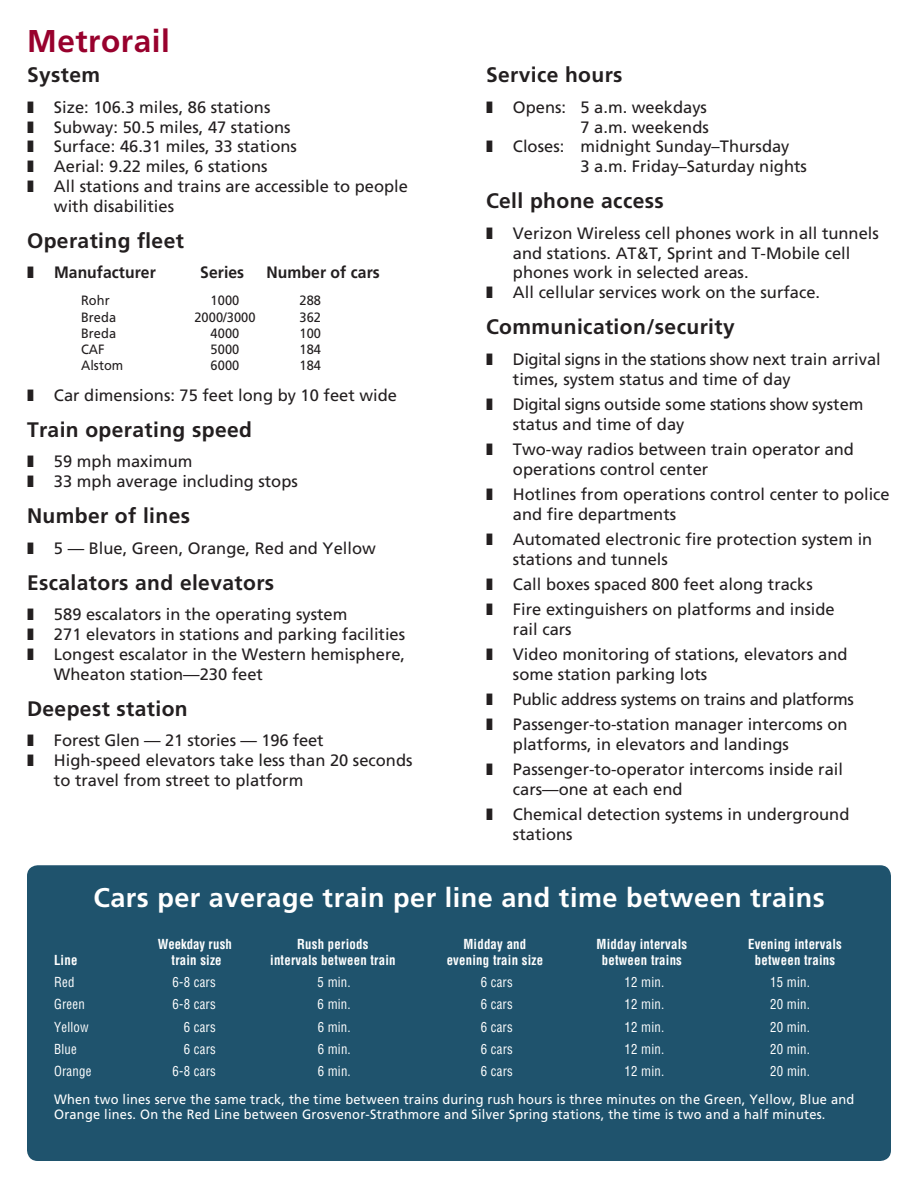
<style>
.page{position:relative;width:918px;height:1188px;background:#fff}
.page>*{position:absolute;margin:0;border:0;box-sizing:border-box;transform-origin:0 0}
.t1{font:700 31.5px "Frutiger";letter-spacing:.02em;color:#98012d}
.t2{font:700 27px "Frutiger";letter-spacing:.02em;color:#fff}
.t3{font:700 21px "Frutiger";letter-spacing:.02em;color:#231f20}
.t4{font:16.5px/19.8px "Frutiger Roman";color:#231f20}
.t5{font:16.5px "Frutiger Roman";letter-spacing:-.02em;color:#231f20}
.t6{font:700 16.5px "Frutiger";letter-spacing:.005em;color:#231f20;scale:.95 1}
.t7{font:13.5px/15px "Frutiger Roman";letter-spacing:.02em;color:#fff;scale:.95 1}
.t8{font:13.5px "Helvetica Condensed";letter-spacing:.015em;color:#fff;scale:.95 1}
.t9{font:700 13.5px "Helvetica Condensed";letter-spacing:.015em;color:#fff;scale:.95 1}
.t10{font:13.5px "Frutiger Roman";letter-spacing:.005em;color:#231f20;scale:.95 1}
.t11{font:700 13.5px "Helvetica Condensed";letter-spacing:-.005em;color:#fff;scale:.95 1}
</style>
<div class="page">
<div style="left:27px;top:865px;width:864px;height:296px;background:#1f536d;border-radius:11px"></div>
<h1 class="t1" style="left:27px;top:22px;width:145px">Metrorail</h1>
<p class="t3" style="left:27px;top:63px;width:75px">System</p>
<p class="t4" style="left:54px;top:97px;width:218px">Size: 106.3 miles, 86 stations</p>
<p class="t4" style="left:54px;top:117px;width:238px">Subway: 50.5 miles, 47 stations</p>
<p class="t4" style="left:54px;top:137px;width:245px">Surface: 46.31 miles, 33 stations</p>
<p class="t4" style="left:54px;top:156px;width:215px">Aerial: 9.22 miles, 6 stations</p>
<p class="t4" style="left:54px;top:176px;width:355px">All stations and trains are accessible to people with disabilities</p>
<p class="t3" style="left:27px;top:228px;width:158px">Operating fleet</p>
<p class="t6" style="left:54px;top:263px;width:109px">Manufacturer</p>
<p class="t6" style="left:200px;top:263px;width:48px">Series</p>
<p class="t6" style="left:267px;top:263px;width:121px">Number of cars</p>
<p class="t10" style="left:81px;top:293px;width:32px">Rohr</p>
<p class="t10" style="left:211px;top:293px;width:32px">1000</p>
<p class="t10" style="left:299px;top:293px;width:24px">288</p>
<p class="t10" style="left:81px;top:309px;width:39px">Breda</p>
<p class="t10" style="left:194px;top:309px;width:66px">2000/3000</p>
<p class="t10" style="left:299px;top:309px;width:24px">362</p>
<p class="t10" style="left:81px;top:325px;width:39px">Breda</p>
<p class="t10" style="left:211px;top:325px;width:32px">4000</p>
<p class="t10" style="left:299px;top:325px;width:24px">100</p>
<p class="t10" style="left:81px;top:341px;width:26px">CAF</p>
<p class="t10" style="left:211px;top:341px;width:32px">5000</p>
<p class="t10" style="left:299px;top:341px;width:24px">184</p>
<p class="t10" style="left:81px;top:358px;width:46px">Alstom</p>
<p class="t10" style="left:211px;top:358px;width:32px">6000</p>
<p class="t10" style="left:299px;top:358px;width:24px">184</p>
<p class="t4" style="left:54px;top:385px;width:344px">Car dimensions: 75 feet long by 10 feet wide</p>
<p class="t3" style="left:27px;top:417px;width:227px">Train operating speed</p>
<p class="t4" style="left:54px;top:452px;width:140px">59 mph maximum</p>
<p class="t4" style="left:54px;top:471px;width:245px">33 mph average including stops</p>
<p class="t3" style="left:27px;top:504px;width:165px">Number of lines</p>
<p class="t4" style="left:54px;top:538px;width:323px">5 — Blue, Green, Orange, Red and Yellow</p>
<p class="t3" style="left:27px;top:570px;width:249px">Escalators and elevators</p>
<p class="t4" style="left:54px;top:605px;width:295px">589 escalators in the operating system</p>
<p class="t4" style="left:54px;top:624px;width:353px">271 elevators in stations and parking facilities</p>
<p class="t4" style="left:54px;top:644px;width:353px">Longest escalator in the Western hemisphere,<br>Wheaton station—230 feet</p>
<p class="t3" style="left:27px;top:696px;width:162px">Deepest station</p>
<p class="t4" style="left:54px;top:731px;width:271px">Forest Glen — 21 stories — 196 feet</p>
<p class="t4" style="left:54px;top:750px;width:360px">High-speed elevators take less than 20 seconds to travel from street to platform</p>
<p class="t3" style="left:486px;top:63px;width:138px">Service hours</p>
<p class="t4" style="left:513px;top:97px;width:197px;text-align:right">Opens: 5 a.m. weekdays<br>7 a.m. weekends</p>
<p class="t4" style="left:580px;top:137px;width:228px;text-indent:-68px">Closes: midnight Sunday–Thursday<br>3 a.m. Friday–Saturday nights</p>
<p class="t3" style="left:486px;top:189px;width:179px">Cell phone access</p>
<p class="t4" style="left:513px;top:223px;width:367px">Verizon Wireless cell phones work in all tunnels and stations. AT&amp;T, Sprint and T-Mobile cell phones work in selected areas.</p>
<p class="t4" style="left:513px;top:282px;width:309px">All cellular services work on the surface.</p>
<p class="t3" style="left:486px;top:315px;width:250px">Communication/security</p>
<p class="t4" style="left:513px;top:349px;width:369px">Digital signs in the stations show next train arrival times, system status and time of day</p>
<p class="t4" style="left:513px;top:394px;width:352px">Digital signs outside some stations show system status and time of day</p>
<p class="t4" style="left:513px;top:439px;width:343px">Two-way radios between train operator and operations control center</p>
<p class="t4" style="left:513px;top:484px;width:378px">Hotlines from operations control center to police and fire departments</p>
<p class="t4" style="left:513px;top:529px;width:361px">Automated electronic fire protection system in stations and tunnels</p>
<p class="t4" style="left:513px;top:574px;width:301px">Call boxes spaced 800 feet along tracks</p>
<p class="t4" style="left:513px;top:599px;width:323px">Fire extinguishers on platforms and inside rail cars</p>
<p class="t4" style="left:513px;top:644px;width:336px">Video monitoring of stations, elevators and some station parking lots</p>
<p class="t5" style="left:513px;top:690px;width:342px">Public address systems on trains and platforms</p>
<p class="t4" style="left:513px;top:714px;width:336px">Passenger-to-station manager intercoms on platforms, in elevators and landings</p>
<p class="t4" style="left:513px;top:759px;width:332px">Passenger-to-operator intercoms inside rail cars—one at each end</p>
<p class="t4" style="left:513px;top:804px;width:338px">Chemical detection systems in underground stations</p>
<h2 class="t2" style="left:93px;top:882px;width:733px">Cars per average train per line and time between trains</h2>
<p class="t11" style="left:158px;top:935px;width:80px">Weekday rush</p>
<p class="t9" style="left:297px;top:935px;width:76px">Rush periods</p>
<p class="t9" style="left:463px;top:935px;width:68px">Midday and</p>
<p class="t9" style="left:597px;top:935px;width:97px">Midday intervals</p>
<p class="t9" style="left:748px;top:935px;width:100px">Evening intervals</p>
<p class="t9" style="left:54px;top:952px;width:26px">Line</p>
<p class="t9" style="left:172px;top:952px;width:54px">train size</p>
<p class="t9" style="left:270px;top:952px;width:133px">intervals between train</p>
<p class="t9" style="left:447px;top:952px;width:103px">evening train size</p>
<p class="t9" style="left:602px;top:952px;width:86px">between trains</p>
<p class="t9" style="left:755px;top:952px;width:86px">between trains</p>
<p class="t8" style="left:54px;top:974px;width:23px">Red</p>
<p class="t8" style="left:173px;top:974px;width:47px">6-8 cars</p>
<p class="t8" style="left:318px;top:974px;width:36px">5 min.</p>
<p class="t8" style="left:481px;top:974px;width:35px">6 cars</p>
<p class="t8" style="left:625px;top:974px;width:43px">12 min.</p>
<p class="t8" style="left:770px;top:974px;width:43px">15 min.</p>
<p class="t8" style="left:54px;top:996px;width:34px">Green</p>
<p class="t8" style="left:173px;top:996px;width:47px">6-8 cars</p>
<p class="t8" style="left:318px;top:996px;width:36px">6 min.</p>
<p class="t8" style="left:481px;top:996px;width:35px">6 cars</p>
<p class="t8" style="left:625px;top:996px;width:43px">12 min.</p>
<p class="t8" style="left:770px;top:996px;width:43px">20 min.</p>
<p class="t8" style="left:54px;top:1018px;width:38px">Yellow</p>
<p class="t8" style="left:184px;top:1018px;width:35px">6 cars</p>
<p class="t8" style="left:318px;top:1018px;width:36px">6 min.</p>
<p class="t8" style="left:481px;top:1018px;width:35px">6 cars</p>
<p class="t8" style="left:625px;top:1018px;width:43px">12 min.</p>
<p class="t8" style="left:770px;top:1018px;width:43px">20 min.</p>
<p class="t8" style="left:54px;top:1040px;width:25px">Blue</p>
<p class="t8" style="left:184px;top:1040px;width:35px">6 cars</p>
<p class="t8" style="left:318px;top:1040px;width:36px">6 min.</p>
<p class="t8" style="left:481px;top:1040px;width:35px">6 cars</p>
<p class="t8" style="left:625px;top:1040px;width:43px">12 min.</p>
<p class="t8" style="left:770px;top:1040px;width:43px">20 min.</p>
<p class="t8" style="left:54px;top:1063px;width:41px">Orange</p>
<p class="t8" style="left:173px;top:1063px;width:47px">6-8 cars</p>
<p class="t8" style="left:318px;top:1063px;width:36px">6 min.</p>
<p class="t8" style="left:481px;top:1063px;width:35px">6 cars</p>
<p class="t8" style="left:625px;top:1063px;width:43px">12 min.</p>
<p class="t8" style="left:770px;top:1063px;width:43px">20 min.</p>
<p class="t7" style="left:54px;top:1092px;width:844px">When two lines serve the same track, the time between trains during rush hours is three minutes on the Green, Yellow, Blue and<br>Orange lines. On the Red Line between Grosvenor-Strathmore and Silver Spring stations, the time is two and a half minutes.</p>
</div>
